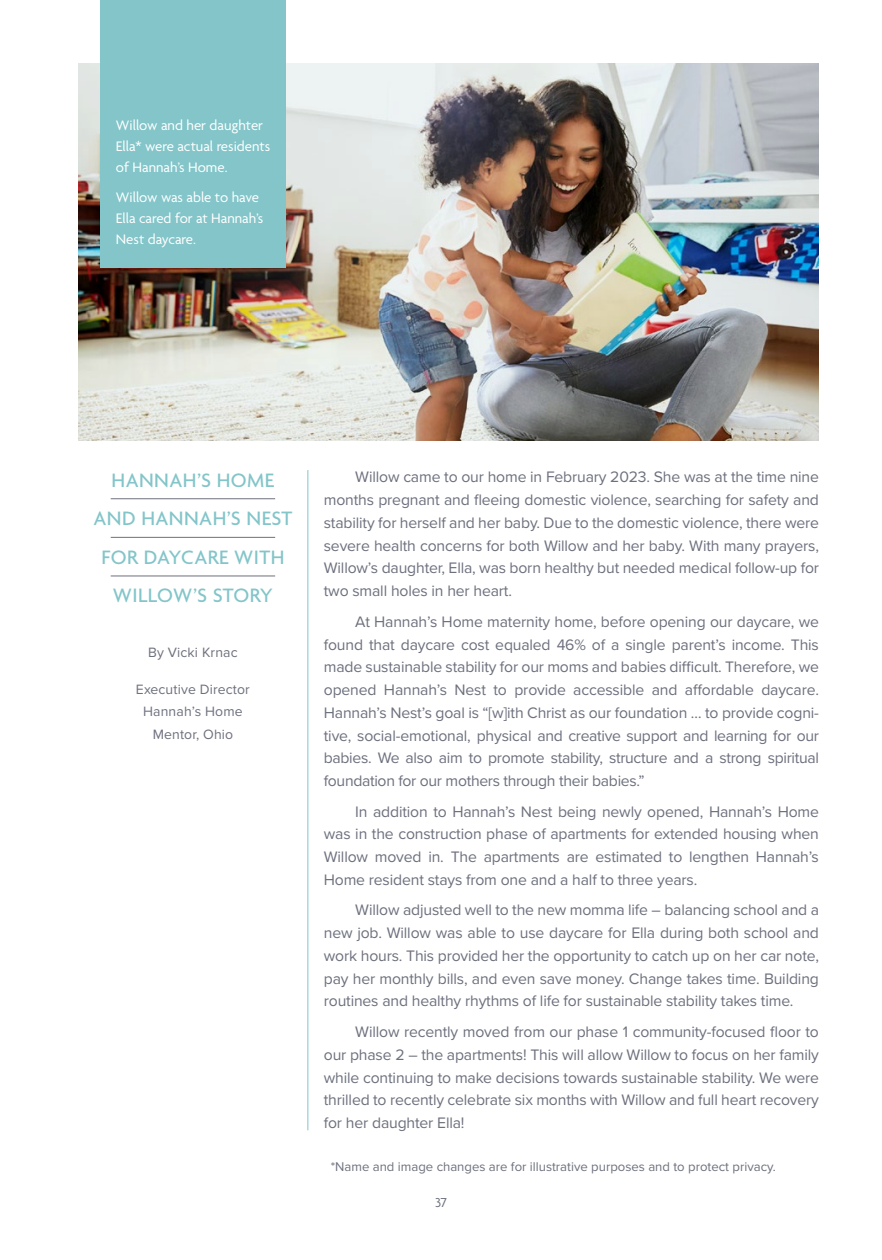
<style>
.page{position:relative;width:882px;height:1260px;background:#fff}
.page>*{position:absolute;margin:0;border:0;box-sizing:border-box;transform-origin:0 0}
.t1{font:500 21px/38.5px "Agenda";letter-spacing:.02em;color:#83c5c9;text-align:center}
.t2{font:15.75px/22.8px "Proxima Nova";letter-spacing:-.01em;color:#6d707d;text-align:justify}
.t3{font:14.88px/21px "Agenda";color:#fff}
.t4{font:14px/22.6px "Proxima Nova";letter-spacing:.01em;color:#6d707d;text-align:center}
.t5{font:14px "Agenda";color:#6d707d}
.t6{font:13.12px "Proxima Nova";color:#6d707d}
</style>
<div class="page">
<hr style="left:307px;top:470px;width:1px;height:660px;background:#83c5c9">
<hr style="left:111px;top:498px;width:164px;height:1px;background:#6d707d">
<hr style="left:111px;top:537px;width:164px;height:1px;background:#6d707d">
<hr style="left:111px;top:576px;width:164px;height:1px;background:#6d707d">
<img style="left:79px;top:63px;width:740px;height:378px">
<div style="left:100px;top:0;width:186px;height:268px;background:#83c5c9"></div>
<p class="t3" style="left:116px;top:116px;width:156px">Willow and her daughter<br>Ella* were actual residents of Hannah’s Home.</p>
<p class="t3" style="left:116px;top:188px;width:149px">Willow was able to have<br>Ella cared for at Hannah’s<br>Nest daycare.</p>
<h1 class="t1" style="left:94px;top:462px;width:200px">HANNAH’S HOME<br>AND HANNAH’S NEST<br>FOR DAYCARE WITH<br>WILLOW’S STORY</h1>
<p class="t4" style="left:148px;top:640px;width:91px">By Vicki Krnac</p>
<p class="t4" style="left:136px;top:677px;width:115px">Executive Director<br>Hannah’s Home<br>Mentor, Ohio</p>
<p class="t2" style="left:324px;top:465px;width:497px;text-indent:32px">Willow came to our home in February 2023. She was at the time nine months pregnant and fleeing domestic violence, searching for safety and stability for herself and her baby. Due to the domestic violence, there were severe health concerns for both Willow and her baby. With many prayers, Willow’s daughter, Ella, was born healthy but needed medical follow-up for two small holes in her heart.</p>
<p class="t2" style="left:324px;top:610px;width:497px;text-indent:32px">At Hannah’s Home maternity home, before opening our daycare, we found that daycare cost equaled 46% of a single parent’s income. This made sustainable stability for our moms and babies difficult. Therefore, we opened Hannah’s Nest to provide accessible and affordable daycare.<br>Hannah’s Nest’s goal is “[w]ith Christ as our foundation … to provide cogni&shy;tive, social-emotional, physical and creative support and learning for our babies. We also aim to promote stability, structure and a strong spiritual foundation for our mothers through their babies.”</p>
<p class="t2" style="left:324px;top:799px;width:497px;text-indent:32px">In addition to Hannah’s Nest being newly opened, Hannah’s Home was in the construction phase of apartments for extended housing when Willow moved in. The apartments are estimated to lengthen Hannah’s Home resident stays from one and a half to three years.</p>
<p class="t2" style="left:324px;top:898px;width:497px;text-indent:32px">Willow adjusted well to the new momma life – balancing school and a new job. Willow was able to use daycare for Ella during both school and work hours. This provided her the opportunity to catch up on her car note, pay her monthly bills, and even save money. Change takes time. Building routines and healthy rhythms of life for sustainable stability takes time.</p>
<p class="t2" style="left:324px;top:1020px;width:497px;text-indent:32px">Willow recently moved from our phase 1 community-focused floor to our phase 2 – the apartments! This will allow Willow to focus on her family while continuing to make decisions towards sustainable stability. We were thrilled to recently celebrate six months with Willow and full heart recovery for her daughter Ella!</p>
<p class="t6" style="left:331px;top:1156px;width:447px">*Name and image changes are for illustrative purposes and to protect privacy.</p>
<p class="t5" style="left:435px;top:1195px;width:13px">37</p>
</div>
